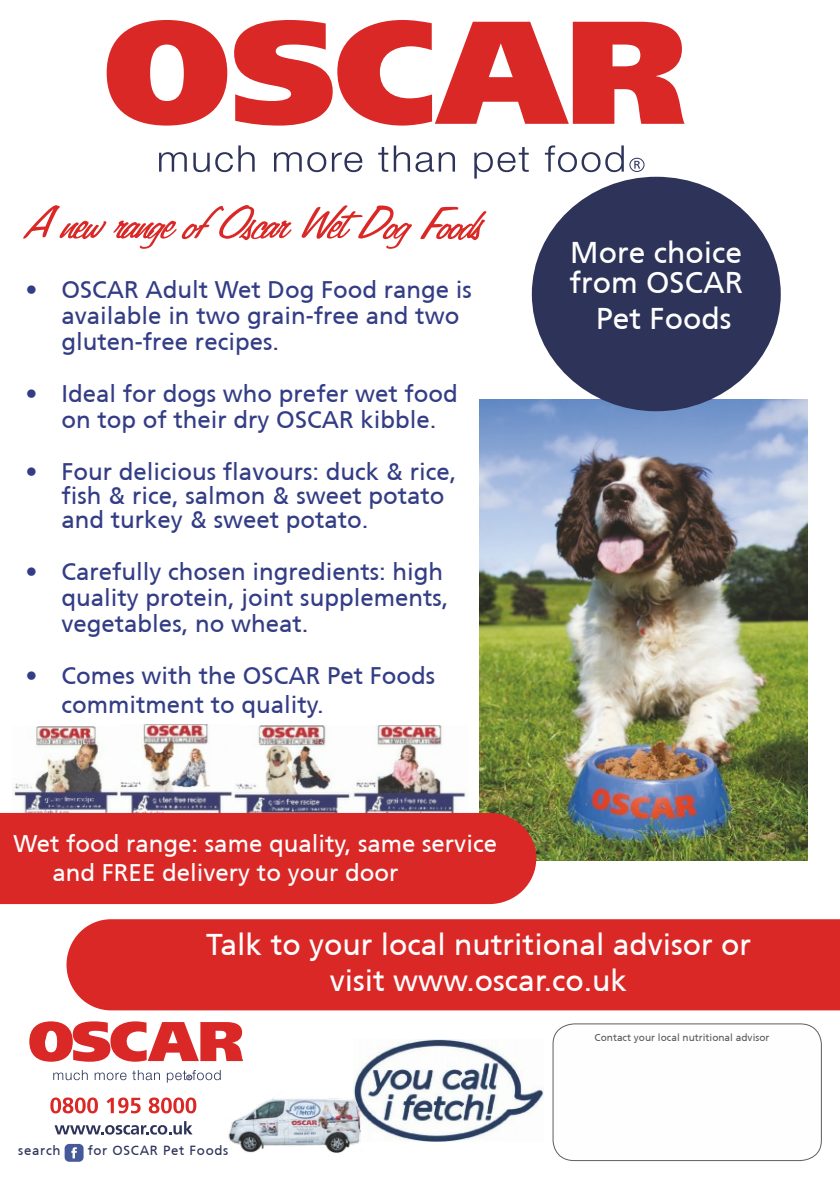
<style>
.page{position:relative;width:840px;height:1191px;background:#fff}
.page>*{position:absolute;margin:0;border:0;box-sizing:border-box;transform-origin:0 0}
.t1{font:30px/30px "Frobisher";color:#fefefe}
.t2{font:24px/26px "Frobisher";color:#333d85}
.t3{font:24px/28.8px "Frobisher";color:#fefefe}
.t4{font:13.2px "Frobisher";letter-spacing:.045em;color:#2d3359}
.t5{font:10px "Frobisher";color:#5e5d61}
</style>
<div class="page">
<svg style="left:107px;top:20px;width:120px;height:106px"></svg>
<svg style="left:234px;top:20px;width:450px;height:106px"></svg>
<div style="left:629px;top:158px;width:15px;height:14px;border:1px solid #2d3359;border-radius:50%"></div>
<svg style="left:634px;top:161px;width:6px;height:8px"></svg>
<svg style="left:159px;top:152px;width:28px;height:20px"></svg>
<svg style="left:193px;top:153px;width:16px;height:19px"></svg>
<svg style="left:215px;top:145px;width:39px;height:27px"></svg>
<svg style="left:274px;top:152px;width:27px;height:20px"></svg>
<svg style="left:307px;top:152px;width:19px;height:20px"></svg>
<svg style="left:332px;top:152px;width:30px;height:20px"></svg>
<svg style="left:378px;top:145px;width:77px;height:27px"></svg>
<svg style="left:474px;top:147px;width:54px;height:32px"></svg>
<svg style="left:544px;top:145px;width:79px;height:27px"></svg>
<img style="left:479px;top:399px;width:328px;height:461px">
<div style="left:531px;top:177px;width:249px;height:234px;background:#2d3359;border-radius:50%"></div>
<img style="left:119px;top:724px;width:116px;height:89px">
<img style="left:13px;top:726px;width:106px;height:87px">
<img style="left:235px;top:725px;width:233px;height:88px">
<div style="left:0;top:813px;width:536px;height:91px;background:#da2826"></div>
<img style="left:354px;top:1039px;width:189px;height:102px">
<div style="left:552px;top:1023px;width:269px;height:138px;border:1px solid #5e5d61;border-radius:21px"></div>
<svg style="left:53px;top:1070px;width:35px;height:10px"></svg>
<svg style="left:95px;top:1072px;width:31px;height:8px"></svg>
<svg style="left:132px;top:1070px;width:28px;height:10px"></svg>
<svg style="left:167px;top:1070px;width:53px;height:12px"></svg>
<svg style="left:23px;top:205px;width:83px;height:34px"></svg>
<svg style="left:113px;top:205px;width:178px;height:44px"></svg>
<svg style="left:301px;top:205px;width:111px;height:44px"></svg>
<svg style="left:420px;top:207px;width:66px;height:33px"></svg>
<div style="left:66px;top:919px;width:773px;height:91px;background:#da2826"></div>
<svg style="left:50px;top:1097px;width:48px;height:16px"></svg>
<svg style="left:106px;top:1097px;width:34px;height:16px"></svg>
<svg style="left:149px;top:1097px;width:47px;height:16px"></svg>
<svg style="left:54px;top:1121px;width:138px;height:13px"></svg>
<div style="left:65px;top:1143px;width:18px;height:18px;background:#465999;border-radius:5px"></div>
<svg style="left:71px;top:1147px;width:6px;height:11px"></svg>
<img style="left:228px;top:1090px;width:134px;height:63px">
<svg style="left:29px;top:1021px;width:214px;height:40px"></svg>
<p class="t2" style="left:61px;top:276px;width:412px;text-indent:-36px">• OSCAR Adult Wet Dog Food range is available in two grain-free and two gluten-free recipes.</p>
<p class="t2" style="left:61px;top:380px;width:398px;text-indent:-36px">• Ideal for dogs who prefer wet food on top of their dry OSCAR kibble.</p>
<p class="t2" style="left:61px;top:459px;width:396px;line-height:24px;text-indent:-36px">• Four delicious flavours: duck &amp; rice, fish &amp; rice, salmon &amp; sweet potato and turkey &amp; sweet potato.</p>
<p class="t2" style="left:61px;top:558px;width:388px;text-indent:-36px">• Carefully chosen ingredients: high quality protein, joint supplements, vegetables, no wheat.</p>
<p class="t2" style="left:61px;top:661px;width:375px;line-height:28.8px;text-indent:-36px">• Comes with the OSCAR Pet Foods commitment to quality.</p>
<p class="t3" style="left:52px;top:829px;width:446px;text-indent:-39px">Wet food range: same quality, same service and FREE delivery to your door</p>
<p class="t1" style="left:569px;top:237px;width:175px">More choice from OSCAR</p>
<p class="t1" style="left:595px;top:303px;width:137px">Pet Foods</p>
<p class="t1" style="left:206px;top:926px;width:546px;line-height:36px;text-align:center">Talk to your local nutritional advisor or visit www.oscar.co.uk</p>
<p class="t4" style="left:18px;top:1142px;width:44px">search</p>
<p class="t4" style="left:88px;top:1142px;width:142px">for OSCAR Pet Foods</p>
<p class="t5" style="left:594px;top:1031px;width:176px">Contact your local nutritional advisor</p>
</div>
